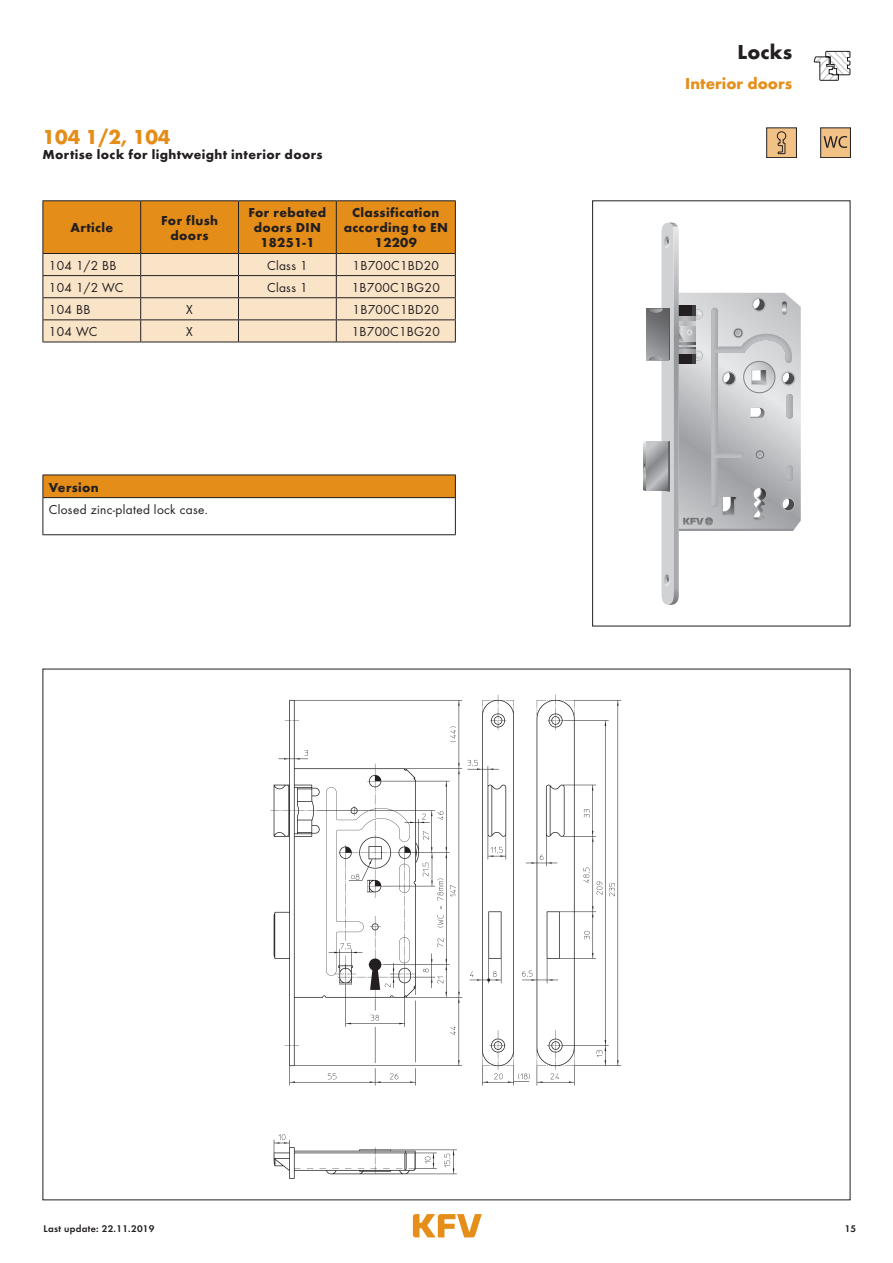
<style>
.page{position:relative;width:893px;height:1263px;background:#fff}
.page>*{position:absolute;margin:0;border:0;box-sizing:border-box;transform-origin:0 0}
.t1{font:700 21px "Futura";color:#e48d19}
.t2{font:700 21px "Futura";color:#231f20}
.t3{font:700 16.5px "Futura";color:#e58e19}
.t4{font:700 13.5px/15px "Futura";letter-spacing:.025em;color:#231f20;text-align:center}
.t5{font:13.5px "Futura Boo";letter-spacing:.025em;color:#231f20}
.t6{font:10.05px "Futura Dem";letter-spacing:.025em;color:#231f20}
</style>
<div class="page">
<svg style="left:413px;top:1214px;width:69px;height:23px"></svg>
<svg style="left:813px;top:50px;width:38px;height:31px"></svg>
<hr style="left:43px;top:200px;width:98px;height:1px;background:#231f20">
<hr style="left:141px;top:200px;width:97px;height:1px;background:#231f20">
<hr style="left:238px;top:200px;width:98px;height:1px;background:#231f20">
<hr style="left:336px;top:200px;width:120px;height:1px;background:#231f20">
<svg style="left:43px;top:201px;width:413px;height:141px;background:#e8bb81"></svg>
<hr style="left:43px;top:342px;width:98px;height:1px;background:#231f20">
<hr style="left:141px;top:342px;width:97px;height:1px;background:#231f20">
<hr style="left:238px;top:342px;width:98px;height:1px;background:#231f20">
<hr style="left:336px;top:342px;width:120px;height:1px;background:#231f20">
<div style="left:43px;top:475px;width:412px;height:23px;background:#e48d19"></div>
<hr style="left:43px;top:475px;width:413px;height:1px;background:#231f20">
<svg style="left:43px;top:475px;width:1px;height:22px"></svg>
<svg style="left:455px;top:475px;width:1px;height:22px"></svg>
<hr style="left:43px;top:497px;width:413px;height:1px;background:#231f20">
<hr style="left:43px;top:498px;width:1px;height:36px;background:#231f20">
<hr style="left:455px;top:498px;width:1px;height:36px;background:#231f20">
<hr style="left:43px;top:534px;width:413px;height:1px;background:#231f20">
<img style="left:270px;top:694px;width:352px;height:485px">
<div style="left:767px;top:128px;width:29px;height:30px;background:#f2c185"></div>
<div style="left:766px;top:128px;width:31px;height:30px;border:1px solid #231f20"></div>
<svg style="left:777px;top:131px;width:9px;height:23px"></svg>
<div style="left:821px;top:128px;width:29px;height:30px;background:#f2c185"></div>
<div style="left:820px;top:128px;width:31px;height:30px;border:1px solid #231f20"></div>
<svg style="left:824px;top:136px;width:23px;height:12px"></svg>
<svg style="left:643px;top:222px;width:158px;height:383px"></svg>
<div style="left:782px;top:498px;width:13px;height:13px;border:1px solid #bcbdc0;border-radius:50%"></div>
<div style="left:592px;top:200px;width:258px;height:426px;border:1px solid #231f20"></div>
<h1 class="t1" style="left:43px;top:124px;width:130px">104 1/2, 104</h1>
<p class="t4" style="left:43px;top:147px;width:282px">Mortise lock for lightweight interior doors</p>
<p class="t4" style="left:70px;top:220px;width:44px">Article</p>
<p class="t4" style="left:161px;top:213px;width:58px">For flush doors</p>
<p class="t4" style="left:248px;top:205px;width:79px">For rebated doors DIN<br>18251-1</p>
<p class="t4" style="left:344px;top:205px;width:106px">Classification according to EN<br>12209</p>
<p class="t5" style="left:49px;top:257px;width:69px">104 1/2 BB</p>
<p class="t5" style="left:267px;top:257px;width:42px">Class 1</p>
<p class="t5" style="left:353px;top:257px;width:88px">1B700C1BD20</p>
<p class="t5" style="left:49px;top:279px;width:76px">104 1/2 WC</p>
<p class="t5" style="left:267px;top:279px;width:42px">Class 1</p>
<p class="t5" style="left:352px;top:279px;width:90px">1B700C1BG20</p>
<p class="t5" style="left:49px;top:301px;width:43px">104 BB</p>
<p class="t5" style="left:186px;top:301px;width:8px">X</p>
<p class="t5" style="left:353px;top:301px;width:88px">1B700C1BD20</p>
<p class="t5" style="left:49px;top:323px;width:50px">104 WC</p>
<p class="t5" style="left:186px;top:323px;width:8px">X</p>
<p class="t5" style="left:352px;top:323px;width:90px">1B700C1BG20</p>
<p class="t4" style="left:49px;top:479px;width:51px">Version</p>
<p class="t5" style="left:49px;top:501px;width:161px">Closed zinc-plated lock case.</p>
<h1 class="t2" style="left:737px;top:39px;width:56px">Locks</h1>
<p class="t3" style="left:685px;top:73px;width:109px">Interior doors</p>
<p class="t6" style="left:44px;top:1221px;width:113px">Last update: 22.11.2019</p>
<p class="t6" style="left:845px;top:1221px;width:13px">15</p>
</div>
